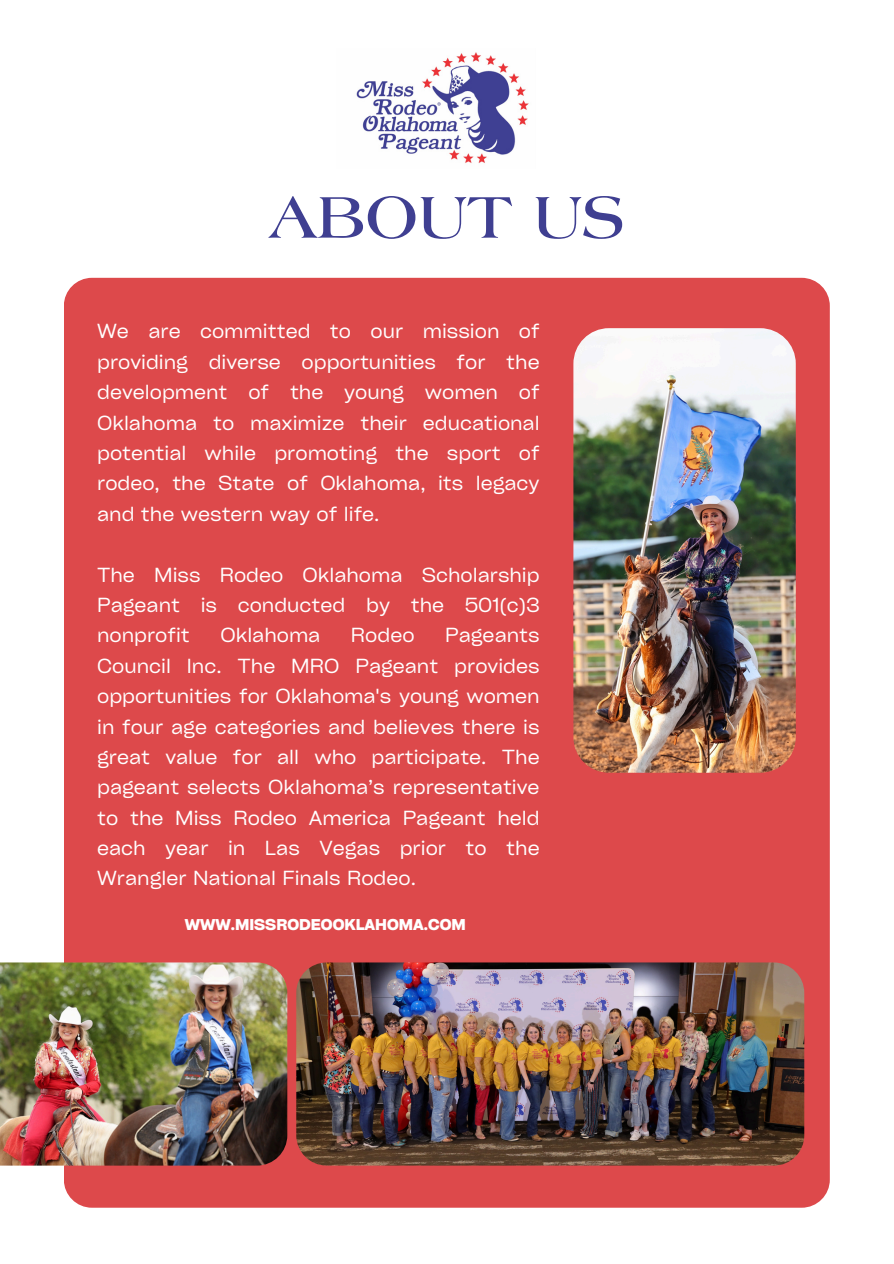
<style>
.page{position:relative;width:894px;height:1264px;background:#fff}
.page>*{position:absolute;margin:0;border:0;box-sizing:border-box;transform-origin:0 0}
.t1{font:700 63px "Laguna";color:#3f3f91}
.t2{font:19.5px/30.3px "Cy Grotesk Key";color:#fff;text-align:justify}
.t3{font:700 15px "Cy Grotesk Key";color:#fff}
</style>
<div class="page">
<div style="left:64px;top:278px;width:765px;height:929px;background:#dd494b;border-radius:28px"></div>
<img style="left:573px;top:328px;width:222px;height:444px;border-radius:36px">
<img style="left:296px;top:962px;width:508px;height:203px;border-radius:30px">
<img style="left:0;top:962px;width:287px;height:203px">
<img style="left:356px;top:52px;width:173px;height:111px">
<p class="t1" style="left:268px;top:192px;width:358px">ABOUT US</p>
<h2 class="t2" style="left:97px;top:315px;width:444px">We are committed to our mission of providing diverse opportunities for the development of the young women of Oklahoma to maximize their educational potential while promoting the sport of rodeo, the State of Oklahoma, its legacy and the western way of life.</h2>
<p class="t2" style="left:97px;top:558px;width:444px">The Miss Rodeo Oklahoma Scholarship Pageant is conducted by the 501(c)3 nonprofit</p>
<p class="t2" style="left:220px;top:619px;width:101px">Oklahoma</p>
<p class="t2" style="left:351px;top:619px;width:65px">Rodeo</p>
<p class="t2" style="left:97px;top:619px;width:444px;text-indent:348px">Pageants Council Inc. The MRO Pageant provides opportunities for Oklahoma's young women in four age categories and believes there is great value for all who participate. The pageant selects Oklahoma’s representative to the Miss Rodeo America Pageant held each year in Las Vegas prior to the Wrangler National Finals Rodeo.</p>
<p class="t3" style="left:185px;top:914px;width:282px">WWW.MISSRODEOOKLAHOMA.COM</p>
</div>
